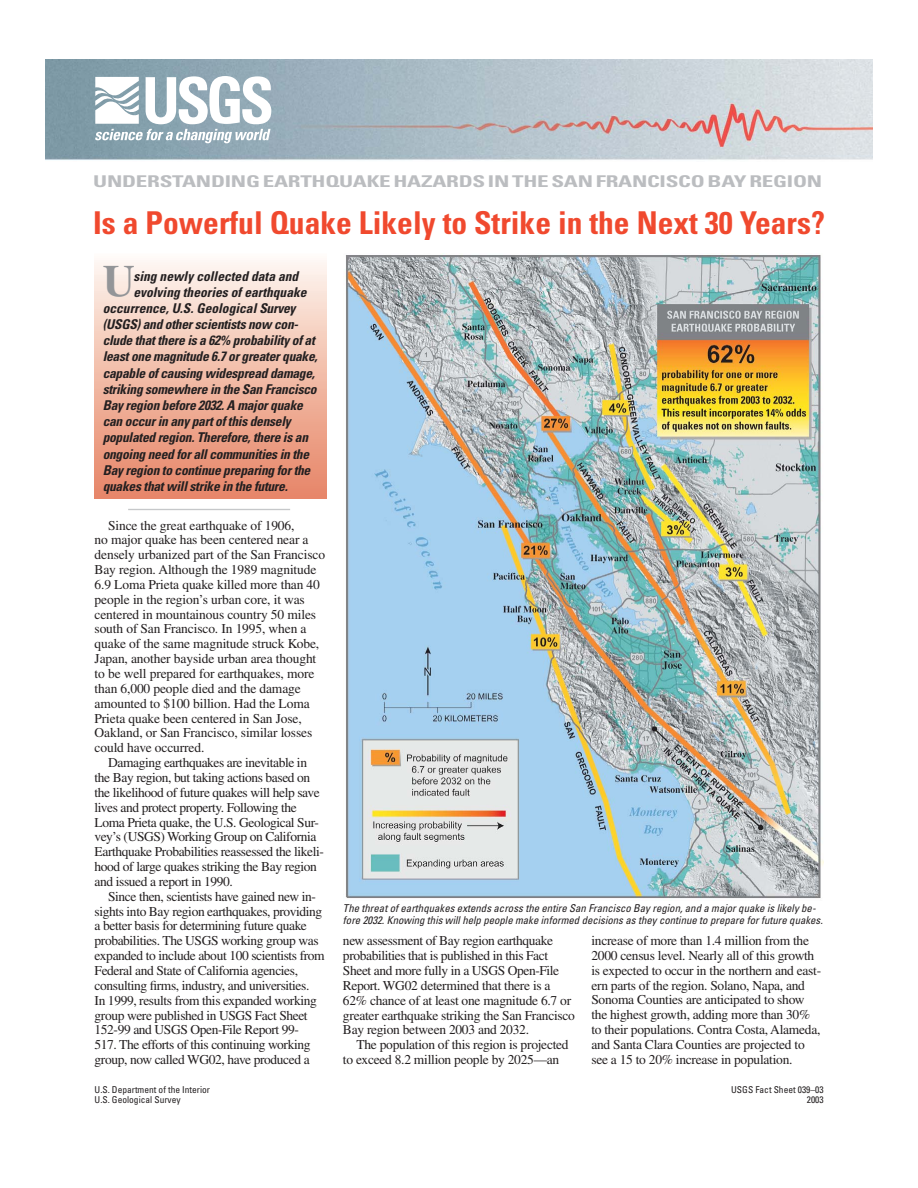
<style>
.page{position:relative;width:918px;height:1188px;background:#fff}
.page>*{position:absolute;margin:0;border:0;box-sizing:border-box;transform-origin:0 0}
.t1{font:700 44.55px "Times";color:#939598}
.t2{font:700 condensed 31.5px "Univers";color:#f0492e}
.t3{font:700 condensed 16.2px "Univers";letter-spacing:-.01em;color:#bbbdc0;scale:1.42 1}
.t4{font:13.5px/14.9px "Times";letter-spacing:-.02em;color:#231f20}
.t5{font:italic 700 condensed 13.5px "Univers";letter-spacing:-.02em;color:#231f20}
.t6{font:italic condensed 10.8px/12.1px "Univers";color:#231f20}
.t7{font:condensed 9.45px/10.8px "Univers";color:#231f20}
</style>
<div class="page">
<img style="left:46px;top:60px;width:826px;height:100px">
<div style="left:95px;top:254px;width:232px;height:245px;background:linear-gradient(to bottom,#fef8f1,#e68363)"></div>
<hr style="left:128px;top:509px;width:162px;height:1px;background:#c6c8ca">
<svg style="left:95px;top:76px;width:176px;height:67px"></svg>
<img style="left:345px;top:255px;width:478px;height:644px">
<p class="t3" style="left:93px;top:175px;width:515px">UNDERSTANDING EARTHQUAKE HAZARDS IN THE SAN FRANCISCO BAY REGION</p>
<h2 class="t2" style="left:93px;top:212px;width:733px">Is a Powerful Quake Likely to Strike in the Next 30 Years?</h2>
<h1 class="t1" style="left:103px;top:265px;width:34px">U</h1>
<p class="t5" style="left:133px;top:271px;width:169px">sing newly collected data and</p>
<p class="t5" style="left:133px;top:287px;width:177px">evolving theories of earthquake</p>
<p class="t5" style="left:103px;top:303px;width:197px">occurrence,U.S.GeologicalSurvey</p>
<p class="t5" style="left:103px;top:319px;width:199px">(USGS)and otherscientists now con-</p>
<p class="t5" style="left:103px;top:335px;width:216px">clude thatthere is a 62% probability of at</p>
<p class="t5" style="left:103px;top:352px;width:219px">leastone magnitude 6.7 orgreaterquake,</p>
<p class="t5" style="left:103px;top:368px;width:216px">capable of causing widespread damage,</p>
<p class="t5" style="left:103px;top:384px;width:218px">striking somewhere in the San Francisco</p>
<p class="t5" style="left:103px;top:400px;width:204px">Bay region before 2032.A majorquake</p>
<p class="t5" style="left:103px;top:416px;width:192px">can occurin any partof this densely</p>
<p class="t5" style="left:103px;top:433px;width:210px">populated region.Therefore,there is an</p>
<p class="t5" style="left:103px;top:449px;width:211px">ongoing need forallcommunities in the</p>
<p class="t5" style="left:103px;top:465px;width:212px">Bay region to continue preparing forthe</p>
<p class="t5" style="left:103px;top:481px;width:189px">quakes thatwillstrike in the future.</p>
<p class="t4" style="left:95px;top:519px;width:232px;text-indent:14px">Since the great earthquake of 1906,<br>no major quake has been centered near a densely urbanized part of the San Francisco Bay region. Although the 1989 magnitude 6.9 Loma Prieta quake killed more than 40 people in the region’s urban core, it was centered in mountainous country 50 miles south of San Francisco. In 1995, when a quake of the same magnitude struck Kobe, Japan, another bayside urban area thought to be well prepared for earthquakes, more than 6,000 people died and the damage amounted to $100 billion. Had the Loma Prieta quake been centered in San Jose, Oakland, or San Francisco, similar losses could have occurred.</p>
<p class="t4" style="left:95px;top:756px;width:231px;text-indent:14px">Damaging earthquakes are inevitable in the Bay region, but taking actions based on the likelihood of future quakes will help save lives and protect property. Following the Loma Prieta quake, the U.S. Geological Sur&shy;vey’s (USGS) Working Group on California Earthquake Probabilities reassessed the likeli&shy;hood of large quakes striking the Bay region and issued a report in 1990.</p>
<p class="t4" style="left:95px;top:890px;width:232px;text-indent:14px">Since then, scientists have gained new in&shy;sights into Bay region earthquakes, providing a better basis for determining future quake probabilities. The USGS working group was expanded to include about 100 scientists from Federal and State of California agencies, consulting firms, industry, and universities.<br>In 1999, results from this expanded working group were published in USGS Fact Sheet 152-99 and USGS Open-File Report 99- 517. The efforts of this continuing working group, now called WG02, have produced a</p>
<p class="t6" style="left:343px;top:903px;width:483px">The threatof earthquakes extends across the entire San Francisco Bay region,and a majorquake is likely be&shy;fore 2032.Knowing this willhelp people make informed decisions as they continue to prepare forfuture quakes.</p>
<p class="t4" style="left:343px;top:935px;width:234px">new assessment of Bay region earthquake probabilities that is published in this Fact Sheet and more fully in a USGS Open-File Report. WG02 determined that there is a 62% chance of at least one magnitude 6.7 or greater earthquake striking the San Francisco Bay region between 2003 and 2032.</p>
<p class="t4" style="left:343px;top:1039px;width:227px;text-indent:14px">The population of this region is projected to exceed 8.2 million people by 2025—an</p>
<p class="t4" style="left:591px;top:934px;width:231px">increase of more than 1.4 million from the 2000 census level. Nearly all of this growth is expected to occur in the northern and east&shy;ern parts of the region. Solano, Napa, and Sonoma Counties are anticipated to show the highest growth, adding more than 30% to their populations. Contra Costa, Alameda, and Santa Clara Counties are projected to see a 15 to 20% increase in population.</p>
<p class="t7" style="left:95px;top:1085px;width:117px">U.S. Department of the Interior<br>U.S. Geological Survey</p>
<p class="t7" style="left:731px;top:1085px;width:94px;text-align:right">USGS Fact Sheet 039–03<br>2003</p>
</div>
